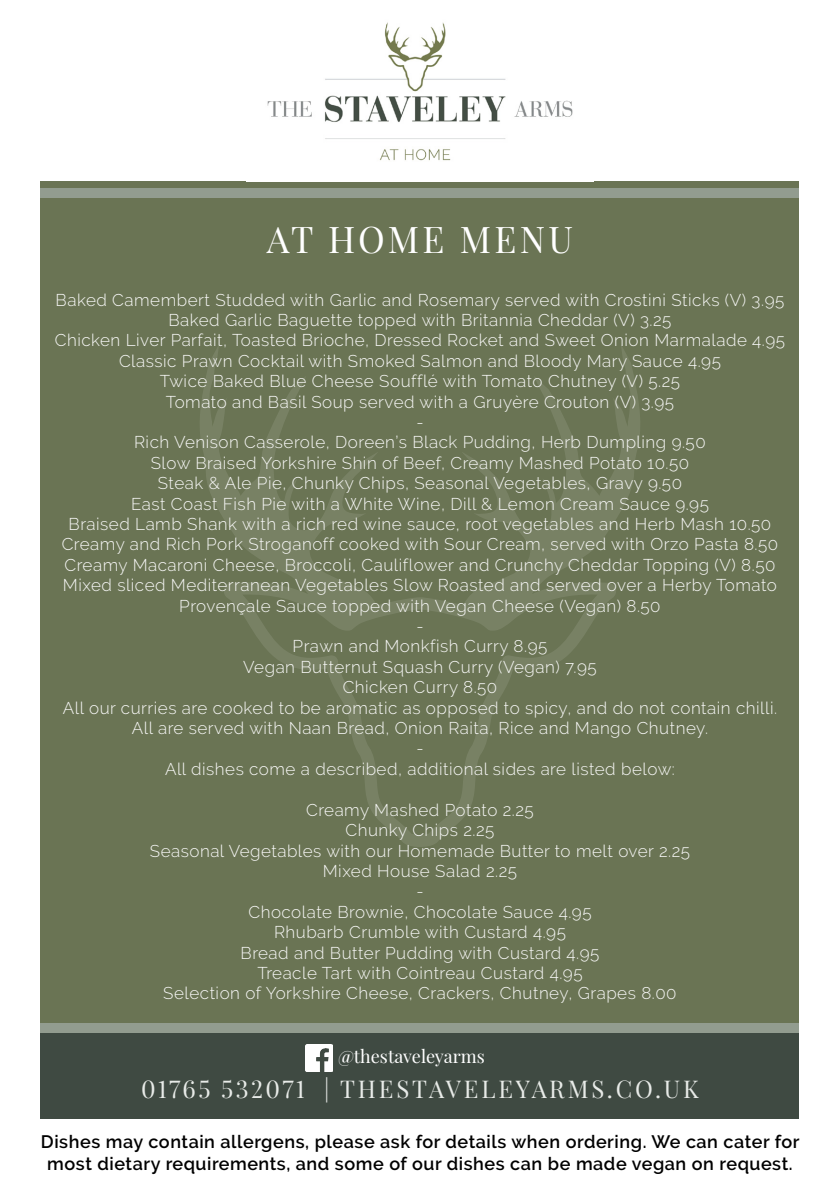
<style>
.page{position:relative;width:840px;height:1191px;background:#fff}
.page>*{position:absolute;margin:0;border:0;box-sizing:border-box;transform-origin:0 0}
.t1{font:36px "Playfair Display";letter-spacing:.09em;color:#fff}
.t2{font:24px "Playfair Display";letter-spacing:.1em;color:#e8ebe8}
.t3{font:600 18px/21.6px "Raleway";letter-spacing:.03em;color:#000;text-align:center}
.t4{font:18px "Playfair Display";color:#fff}
.t5{font:300 17px/20.4px "Raleway";letter-spacing:.03em;color:#f8f8f7;text-align:center}
</style>
<div class="page">
<div style="left:41px;top:181px;width:757px;height:852px;background:#6a7454"></div>
<div style="left:41px;top:188px;width:757px;height:10px;background:#929c8f"></div>
<div style="left:41px;top:1023px;width:757px;height:96px;background:#3f4a42"></div>
<div style="left:41px;top:1023px;width:757px;height:10px;background:#929c8f"></div>
<img style="left:267px;top:22px;width:306px;height:139px">
<img style="left:306px;top:1044px;width:26px;height:27px">
<svg style="left:200px;top:346px;width:440px;height:501px"></svg>
<h1 class="t1" style="left:267px;top:211px;width:307px">AT HOME MENU</h1>
<p class="t5" style="left:55px;top:289px;width:731px">Baked Camembert Studded with Garlic and Rosemary served with Crostini Sticks (V) 3.95<br>Baked Garlic Baguette topped with Britannia Cheddar (V) 3.25<br>Chicken Liver Parfait, Toasted Brioche, Dressed Rocket and Sweet Onion Marmalade 4.95<br>Classic Prawn Cocktail with Smoked Salmon and Bloody Mary Sauce 4.95<br>Twice Baked Blue Cheese Soufflé with Tomato Chutney (V) 5.25<br>Tomato and Basil Soup served with a Gruyère Crouton (V) 3.95<br>-<br>Rich Venison Casserole, Doreen’s Black Pudding, Herb Dumpling 9.50<br>Slow Braised Yorkshire Shin of Beef, Creamy Mashed Potato 10.50<br>Steak &amp; Ale Pie, Chunky Chips, Seasonal Vegetables, Gravy 9.50<br>East Coast Fish Pie with a White Wine, Dill &amp; Lemon Cream Sauce 9.95<br>Braised Lamb Shank with a rich red wine sauce, root vegetables and Herb Mash 10.50<br>Creamy and Rich Pork Stroganoff cooked with Sour Cream, served with Orzo Pasta 8.50<br>Creamy Macaroni Cheese, Broccoli, Cauliflower and Crunchy Cheddar Topping (V) 8.50<br>Mixed sliced Mediterranean Vegetables Slow Roasted and served over a Herby Tomato Provençale Sauce topped with Vegan Cheese (Vegan) 8.50<br>-<br>Prawn and Monkfish Curry 8.95<br>Vegan Butternut Squash Curry (Vegan) 7.95<br>Chicken Curry 8.50<br>All our curries are cooked to be aromatic as opposed to spicy, and do not contain chilli.<br>All are served with Naan Bread, Onion Raita, Rice and Mango Chutney.<br>-<br>All dishes come a described, additional sides are listed below:</p>
<p class="t5" style="left:150px;top:799px;width:541px">Creamy Mashed Potato 2.25<br>Chunky Chips 2.25<br>Seasonal Vegetables with our Homemade Butter to melt over 2.25<br>Mixed House Salad 2.25<br>-<br>Chocolate Brownie, Chocolate Sauce 4.95<br>Rhubarb Crumble with Custard 4.95<br>Bread and Butter Pudding with Custard 4.95<br>Treacle Tart with Cointreau Custard 4.95<br>Selection of Yorkshire Cheese, Crackers, Chutney, Grapes 8.00</p>
<p class="t4" style="left:338px;top:1042px;width:148px">@thestaveleyarms</p>
<h2 class="t2" style="left:141px;top:1070px;width:559px">01765 532071 | THESTAVELEYARMS.CO.UK</h2>
<p class="t3" style="left:41px;top:1131px;width:759px">Dishes may contain allergens, please ask for details when ordering. We can cater for most dietary requirements, and some of our dishes can be made vegan on request.</p>
</div>
